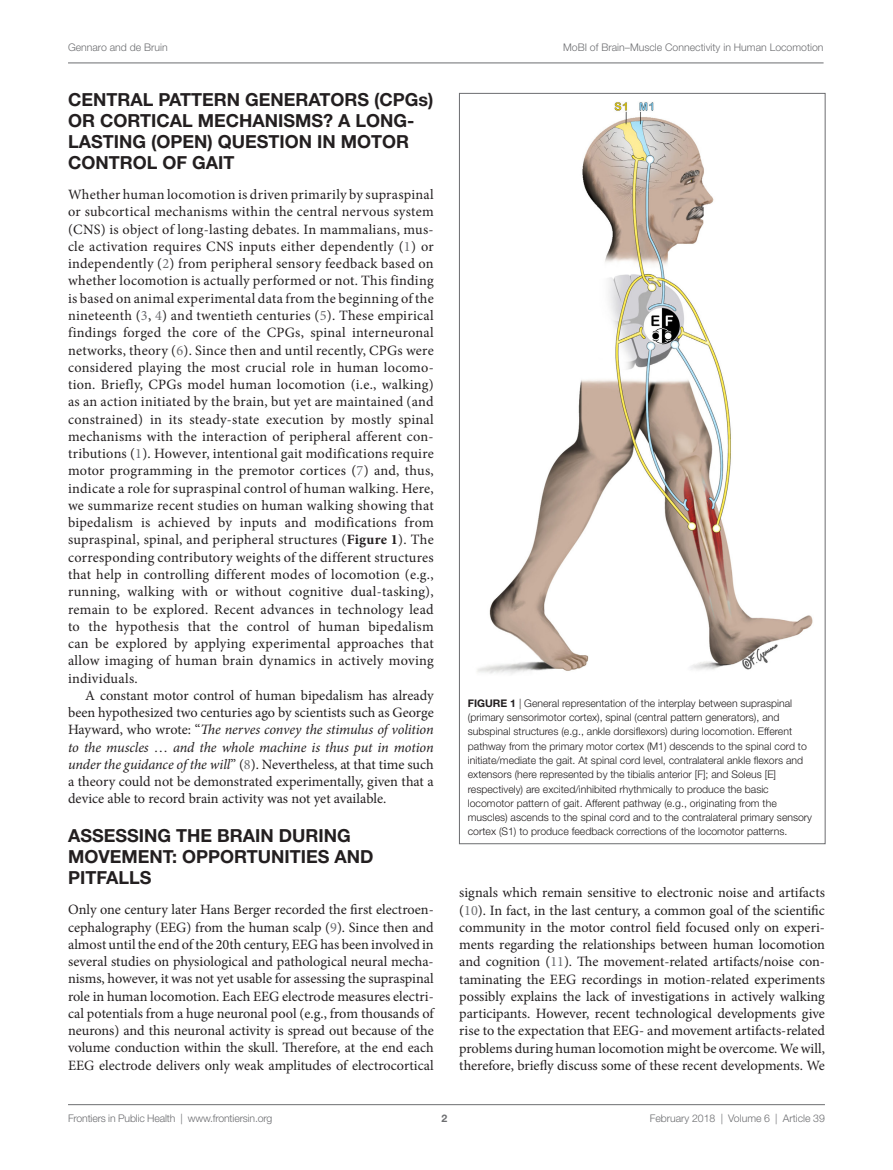
<style>
.page{position:relative;width:893px;height:1170px;background:#fff}
.page>*{position:absolute;margin:0;border:0;box-sizing:border-box;transform-origin:0 0}
.t1{font:700 18px/21px "Helvetica Neue LT Std";color:#231f20}
.t2{font:14.25px/17.2px "Minion Pro";color:#231f20;text-align:justify}
.t3{font:300 10.5px/14.2px "Helvetica Neue LT Std";color:#231f20}
.t4{font:300 10.5px "Helvetica Neue LT Std";color:#6c6d70}
.t5{font:700 10.5px "Helvetica Neue LT Std";color:#6c6d70}
.s1{color:#6c6d70}
.s2{font-weight:700}
.s3{font-style:italic}
.s4{font-family:"STIX General"}
</style>
<div class="page">
<img style="left:477px;top:102px;width:336px;height:572px">
<hr style="left:68px;top:63px;width:756px;height:1px;background:#6c6d70">
<hr style="left:68px;top:1104px;width:757px;height:1px;background:#6c6d70">
<p class="t4" style="left:68px;top:41px;width:101px">Gennaro and de Bruin</p>
<p class="t4" style="left:563px;top:41px;width:262px">MoBI of Brain–Muscle Connectivity in Human Locomotion</p>
<p class="t1" style="left:68px;top:89px;width:125px">CE NTRAL PATTER</p>
<p class="t1" style="left:227px;top:89px;width:208px">N GENERATORS (CPGs)</p>
<p class="t1" style="left:68px;top:110px;width:71px">OR CORTIC</p>
<p class="t1" style="left:68px;top:110px;width:348px;text-indent:102px">AL MECHANISMS? A LONG-<br>LASTI NG (OPEN) QUESTI</p>
<p class="t1" style="left:285px;top:131px;width:124px">ON IN MOTOR</p>
<p class="t1" style="left:68px;top:152px;width:159px">CONTROL OF GAIT</p>
<p class="t2" style="left:68px;top:186px;width:367px">Whether human locomotion is driven primarily by supraspinal or subcortical mechanisms within the central nervous system (CNS) is object of long-lasting debates. In mammalians, mus&shy;cle activation requires CNS inputs either dependently (<span class="s1">1</span>) or independently (<span class="s1">2</span>) from peripheral sensory feedback based on whether locomotion is actually performed or not. This finding is based on animal experimental data from the beginning of the nineteenth (<span class="s1">3</span>, <span class="s1">4</span>) and twentieth centuries (<span class="s1">5</span>). These empirical findings forged the core of the CPGs, spinal interneuronal networks, theory (<span class="s1">6</span>). Since then and until recently, CPGs were considered playing the most crucial role in human locomo&shy;tion. Briefly, CPGs model human locomotion (i.e., walking) as an action initiated by the brain, but yet are maintained (and constrained) in its steady-state execution by mostly spinal mechanisms with the interaction of peripheral afferent con&shy;tributions (<span class="s1">1</span>). However, intentional gait modifications require motor programming in the premotor cortices (<span class="s1">7</span>) and, thus, indicate a role for supraspinal control of human walking. Here, we summarize recent studies on human walking showing that bipedalism is achieved by inputs and modifications from supraspinal, spinal, and peripheral structures (<span class="s2">Figure 1</span>). The corresponding contributory weights of the different structures that help in controlling different modes of locomotion (e.g., running, walking with or without cognitive dual-tasking), remain to be explored. Recent advances in technology lead to the hypothesis that the control of human bipedalism can be explored by applying experimental approaches that allow imaging of human brain dynamics in actively moving individuals.</p>
<p class="t2" style="left:68px;top:686px;width:367px;text-indent:17px">A constant motor control of human bipedalism has already been hypothesized two centuries ago by scientists such as George Hayward, who wrote: “<span class="s3">The nerves convey the stimulus of volition to the muscles</span> <span class="s4">…</span> <span class="s3">and the whole machine is thus put in motion under the guidance of the will</span>” (<span class="s1">8</span>). Nevertheless, at that time such a theory could not be demonstrated experimentally, given that a device able to record brain activity was not yet available.</p>
<p class="t1" style="left:68px;top:824px;width:24px">ASSESSI</p>
<p class="t1" style="left:68px;top:824px;width:284px;text-indent:76px">NG THE BRAIN DURI NG<br>MOVEMENT: OPPORTUNITIES</p>
<p class="t1" style="left:334px;top:845px;width:41px">AND</p>
<p class="t1" style="left:68px;top:866px;width:84px">PITFALLS</p>
<p class="t2" style="left:68px;top:901px;width:367px">Only one century later Hans Berger recorded the first electroen&shy;cephalography (EEG) from the human scalp (<span class="s1">9</span>). Since then and almost until the end of the 20th century, EEG has been involved in several studies on physiological and pathological neural mecha&shy;nisms, however, it was not yet usable for assessing the supraspinal role in human locomotion. Each EEG electrode measures electri&shy;cal potentials from a huge neuronal pool (e.g., from thousands of neurons) and this neuronal activity is spread out because of the volume conduction within the skull. Therefore, at the end each EEG electrode delivers only weak amplitudes of electrocortical</p>
<p class="t3" style="left:468px;top:695px;width:346px"><span class="s2">FIGURE 1</span> | General representation of the interplay between supraspinal (primary sensorimotor cortex), spinal (central pattern generators), and subspinal structures (e.g., ankle dorsiflexors) during locomotion. Efferent pathway from the primary motor cortex (M1) descends to the spinal cord to initiate/mediate the gait. At spinal cord level, contralateral ankle flexors and extensors (here represented by the tibialis anterior [F]; and Soleus [E] respectively) are excited/inhibited rhythmically to produce the basic locomotor pattern of gait. Afferent pathway (e.g., originating from the muscles) ascends to the spinal cord and to the contralateral primary sensory cortex (S1) to produce feedback corrections of the locomotor patterns.</p>
<p class="t2" style="left:459px;top:884px;width:367px">signals which remain sensitive to electronic noise and artifacts (<span class="s1">10</span>). In fact, in the last century, a common goal of the scientific community in the motor control field focused only on experi&shy;ments regarding the relationships between human locomotion and cognition (<span class="s1">11</span>). The movement-related artifacts/noise con&shy;taminating the EEG recordings in motion-related experiments possibly explains the lack of investigations in actively walking participants. However, recent technological developments give rise to the expectation that EEG- and movement artifacts-related problems during human locomotion might be overcome. We will, therefore, briefly discuss some of these recent developments. We</p>
<p class="t4" style="left:68px;top:1111px;width:206px">Frontiers in Public Health | www.frontiersin.org</p>
<p class="t4" style="left:650px;top:1111px;width:177px">February 2018 | Volume 6 | Article 39</p>
<p class="t5" style="left:441px;top:1111px;width:7px">2</p>
</div>
